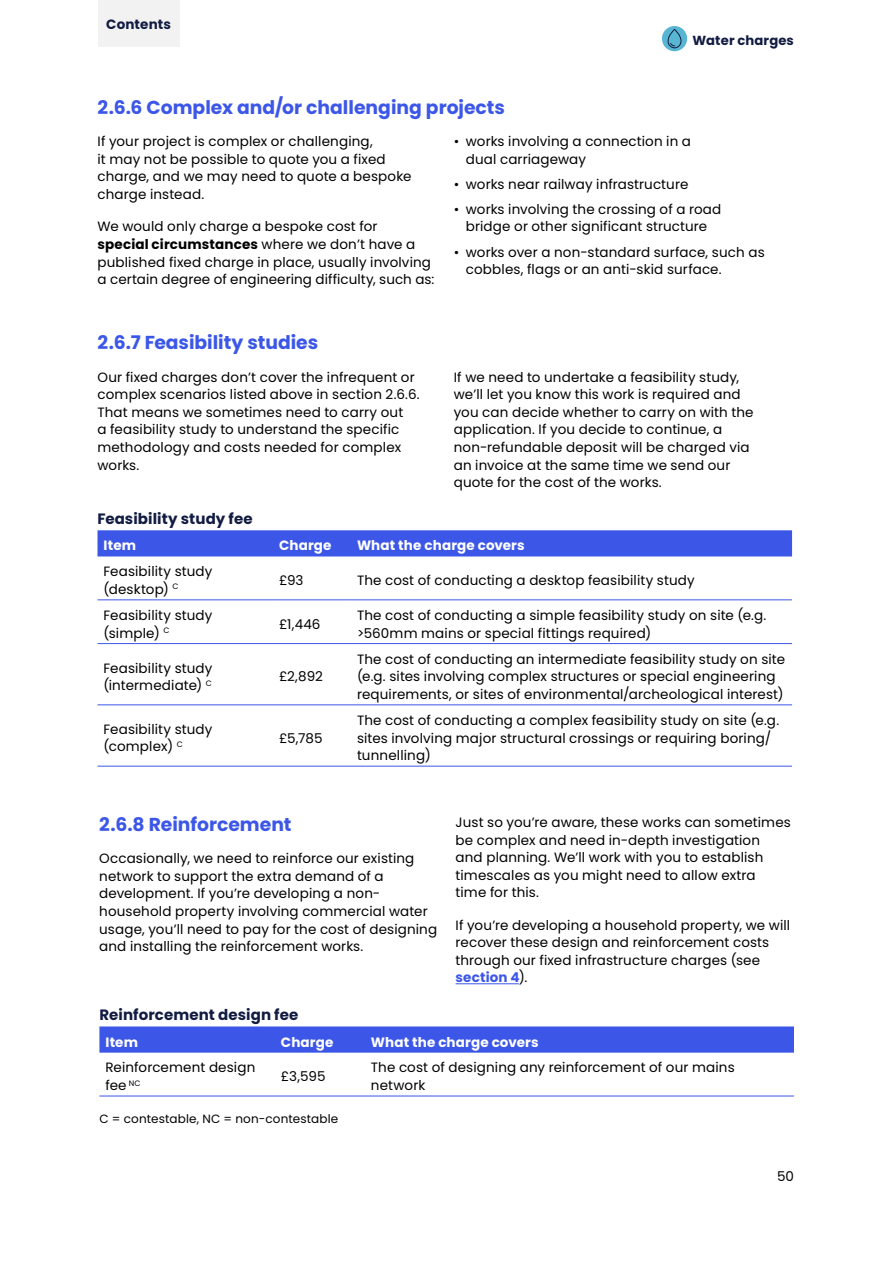
<style>
.page{position:relative;width:893px;height:1263px;background:#fff}
.page>*{position:absolute;margin:0;border:0;box-sizing:border-box;transform-origin:0 0}
.t1{font:700 18.75px "Poppins";color:#3c57e8}
.t2{font:700 15px "Poppins";letter-spacing:.005em;color:#121c42}
.t3{font:13.5px/17.5px "Poppins";letter-spacing:.01em;color:#000}
.t4{font:700 13.5px "Poppins";letter-spacing:.01em;color:#fff}
.t5{font:700 13.5px "Poppins";letter-spacing:.01em;color:#121c42}
.t6{font:700 13.2px "Poppins";letter-spacing:.01em;color:#121c42}
.t7{font:12px "Poppins";letter-spacing:.015em;color:#000}
.s1{font-weight:700}
.s2{font-weight:700;color:#3c57e8}
</style>
<div class="page">
<div style="left:662px;top:26px;width:25px;height:25px;background:#58b6d2;border-radius:50%"></div>
<svg style="left:668px;top:29px;width:14px;height:20px"></svg>
<div style="left:98px;top:530px;width:694px;height:26px;background:#3c57e8"></div>
<hr style="left:98px;top:599px;width:175px;height:1px;background:#3c57e8">
<hr style="left:273px;top:599px;width:78px;height:1px;background:#3c57e8">
<hr style="left:351px;top:599px;width:441px;height:1px;background:#3c57e8">
<hr style="left:98px;top:643px;width:175px;height:1px;background:#3c57e8">
<hr style="left:273px;top:643px;width:78px;height:1px;background:#3c57e8">
<hr style="left:98px;top:704px;width:175px;height:1px;background:#3c57e8">
<hr style="left:273px;top:704px;width:78px;height:1px;background:#3c57e8">
<hr style="left:98px;top:766px;width:175px;height:1px;background:#3c57e8">
<hr style="left:273px;top:766px;width:78px;height:1px;background:#3c57e8">
<hr style="left:351px;top:643px;width:441px;height:1px;background:#3c57e8">
<hr style="left:351px;top:704px;width:441px;height:1px;background:#3c57e8">
<hr style="left:351px;top:766px;width:441px;height:1px;background:#3c57e8">
<hr style="left:456px;top:983px;width:63px;height:1px;background:#3c57e8">
<svg style="left:99px;top:1026px;width:695px;height:27px;background:#425ce8"></svg>
<hr style="left:99px;top:1096px;width:176px;height:1px;background:#3c57e8">
<hr style="left:275px;top:1096px;width:90px;height:1px;background:#3c57e8">
<hr style="left:365px;top:1096px;width:429px;height:1px;background:#3c57e8">
<div style="left:98px;top:0;width:81px;height:46px;background:#f2f2f2"></div>
<p class="t5" style="left:106px;top:17px;width:66px">Contents</p>
<p class="t6" style="left:692px;top:33px;width:103px">Water charges</p>
<h1 class="t1" style="left:98px;top:96px;width:409px">2.6.6 Complex and/or challenging projects</h1>
<p class="t3" style="left:98px;top:133px;width:315px">If your project is complex or challenging,<br>it may not be possible to quote you a fixed charge, and we may need to quote a bespoke charge instead.</p>
<p class="t3" style="left:98px;top:218px;width:338px">We would only charge a bespoke cost for<br><span class="s1">special circumstances</span> where we don’t have a published fixed charge in place, usually involving a certain degree of engineering difficulty, such as:</p>
<p class="t3" style="left:466px;top:133px;width:227px;text-indent:-12px">• works involving a connection in a dual carriageway</p>
<p class="t3" style="left:454px;top:175px;width:236px">• works near railway infrastructure</p>
<p class="t3" style="left:454px;top:200px;width:269px;text-align:center">• works involving the crossing of a road bridge or other significant structure</p>
<p class="t3" style="left:466px;top:243px;width:300px;text-indent:-12px">• works over a non-standard surface, such as cobbles, flags or an anti-skid surface.</p>
<h1 class="t1" style="left:98px;top:332px;width:222px">2.6.7 Feasibility studies</h1>
<p class="t3" style="left:98px;top:368px;width:324px">Our fixed charges don’t cover the infrequent or complex scenarios listed above in section 2.6.6.<br>That means we sometimes need to carry out<br>a feasibility study to understand the specific methodology and costs needed for complex works.</p>
<p class="t3" style="left:454px;top:368px;width:301px">If we need to undertake a feasibility study, we’ll let you know this work is required and you can decide whether to carry on with the application. If you decide to continue, a non-refundable deposit will be charged via an invoice at the same time we send our quote for the cost of the works.</p>
<p class="t2" style="left:98px;top:510px;width:157px">Feasibility study fee</p>
<p class="t4" style="left:104px;top:538px;width:34px">Item</p>
<p class="t4" style="left:279px;top:538px;width:54px">Charge</p>
<p class="t4" style="left:357px;top:538px;width:169px">What the charge covers</p>
<p class="t3" style="left:104px;top:563px;width:110px">Feasibility study (desktop) <sup>C</sup></p>
<p class="t3" style="left:279px;top:572px;width:26px">£93</p>
<p class="t3" style="left:357px;top:572px;width:339px">The cost of conducting a desktop feasibility study</p>
<p class="t3" style="left:104px;top:607px;width:110px">Feasibility study (simple) <sup>C</sup></p>
<p class="t3" style="left:279px;top:615px;width:43px">£1,446</p>
<p class="t3" style="left:357px;top:607px;width:411px">The cost of conducting a simple feasibility study on site (e.g. &gt;560mm mains or special fittings required)</p>
<p class="t3" style="left:104px;top:659px;width:110px">Feasibility study (intermediate) <sup>C</sup></p>
<p class="t3" style="left:279px;top:668px;width:45px">£2,892</p>
<p class="t3" style="left:357px;top:650px;width:430px">The cost of conducting an intermediate feasibility study on site (e.g. sites involving complex structures or special engineering requirements, or sites of environmental/archeological interest)</p>
<p class="t3" style="left:104px;top:720px;width:110px">Feasibility study (complex) <sup>C</sup></p>
<p class="t3" style="left:279px;top:729px;width:45px">£5,785</p>
<p class="t3" style="left:357px;top:712px;width:424px">The cost of conducting a complex feasibility study on site (e.g. sites involving major structural crossings or requiring boring/ tunnelling)</p>
<h1 class="t1" style="left:99px;top:813px;width:194px">2.6.8 Reinforcement</h1>
<p class="t3" style="left:99px;top:850px;width:339px">Occasionally, we need to reinforce our existing network to support the extra demand of a development. If you’re developing a non&shy;household property involving commercial water usage, you’ll need to pay for the cost of designing and installing the reinforcement works.</p>
<p class="t3" style="left:456px;top:813px;width:337px">Just so you’re aware, these works can sometimes be complex and need in-depth investigation<br>and planning. We’ll work with you to establish timescales as you might need to allow extra<br>time for this.</p>
<p class="t3" style="left:456px;top:916px;width:336px">If you’re developing a household property, we will recover these design and reinforcement costs through our fixed infrastructure charges (see <span class="s2">section 4</span>).</p>
<p class="t2" style="left:99px;top:1006px;width:200px">Reinforcement design fee</p>
<p class="t4" style="left:105px;top:1034px;width:34px">Item</p>
<p class="t4" style="left:281px;top:1034px;width:54px">Charge</p>
<p class="t4" style="left:371px;top:1034px;width:169px">What the charge covers</p>
<p class="t3" style="left:105px;top:1059px;width:151px">Reinforcement design fee <sup>NC</sup></p>
<p class="t3" style="left:281px;top:1068px;width:46px">£3,595</p>
<p class="t3" style="left:371px;top:1059px;width:365px">The cost of designing any reinforcement of our mains network</p>
<p class="t7" style="left:99px;top:1112px;width:240px">C = contestable, NC = non-contestable</p>
<p class="t3" style="left:777px;top:1168px;width:18px">50</p>
</div>
